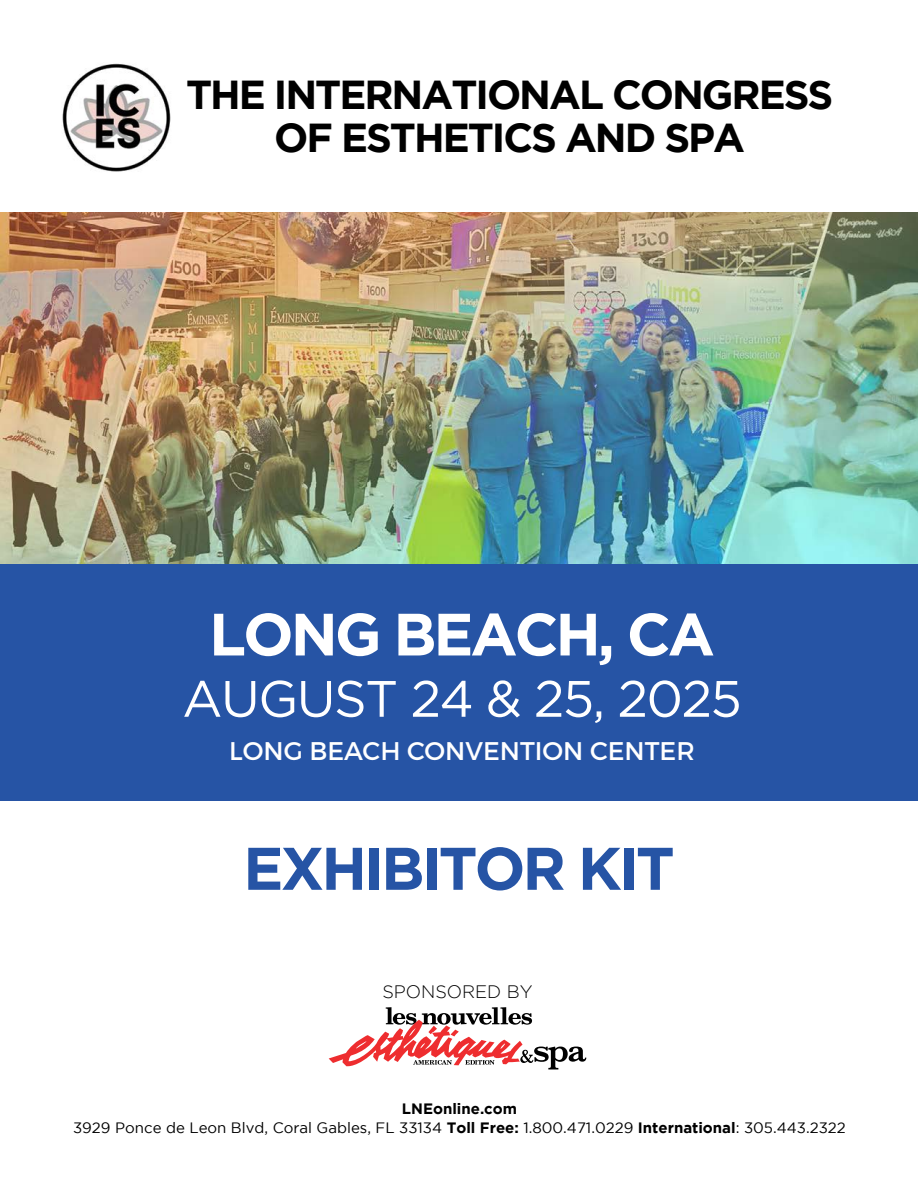
<style>
.page{position:relative;width:918px;height:1188px;background:#fff}
.page>*{position:absolute;margin:0;border:0;box-sizing:border-box;transform-origin:0 0}
.t1{font:700 60px "Gotham";letter-spacing:-.05em;color:#2654a5}
.t2{font:700 59.55px "Gotham";letter-spacing:-.05em;color:#fff}
.t3{font:51px "Gotham";letter-spacing:-.03em;color:#fff}
.t4{font:700 40.35px/43px "Gotham";letter-spacing:-.05em;color:#000;text-align:center}
.t5{font:25.5px "Montserrat";color:#fff}
.t6{font:300 18px "Gotham";color:#000}
.t7{font:15px/19.5px "Gotham";color:#000;text-align:center}
.s1{font-weight:700}
</style>
<div class="page">
<img style="left:0;top:213px;width:918px;height:351px">
<div style="left:0;top:564px;width:918px;height:237px;background:#2654a5"></div>
<svg style="left:329px;top:1007px;width:257px;height:62px"></svg>
<img style="left:62px;top:63px;width:109px;height:109px">
<h3 class="t4" style="left:186px;top:72px;width:649px">THE INTERNATIONAL CONGRESS<br>OF ESTHETICS AND SPA</h3>
<h2 class="t2" style="left:209px;top:600px;width:507px">LONG BEACH, CA</h2>
<h3 class="t3" style="left:182px;top:671px;width:561px">AUGUST 24 &amp; 25, 2025</h3>
<h3 class="t5" style="left:229px;top:735px;width:467px">LONG BEACH CONVENTION CENTER</h3>
<h1 class="t1" style="left:243px;top:834px;width:433px">EXHIBITOR KIT</h1>
<p class="t6" style="left:382px;top:982px;width:152px">SPONSORED BY</p>
<p class="t7" style="left:73px;top:1099px;width:774px"><span class="s1">LNEonline.com<br></span>3929 Ponce de Leon Blvd, Coral Gables, FL 33134 <span class="s1">Toll Free:</span> 1.800.471.0229 <span class="s1">International</span>: 305.443.2322</p>
</div>
